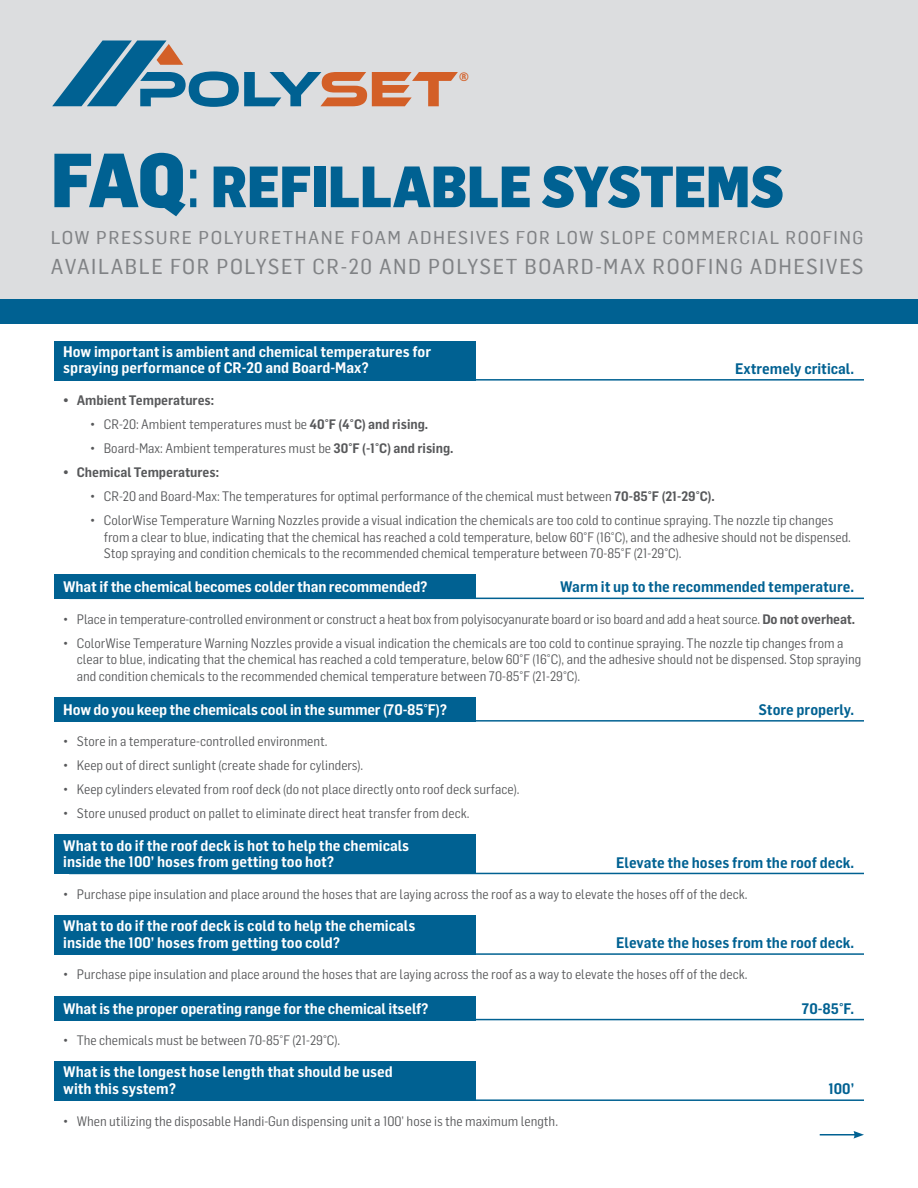
<style>
.page{position:relative;width:918px;height:1188px;background:#fff}
.page>*{position:absolute;margin:0;border:0;box-sizing:border-box;transform-origin:0 0}
.t1{font:900 57px "Flama Semicondensed";letter-spacing:-.01em;color:#006192}
.t2{font:51.3px "Ethnocentric Rg";letter-spacing:-.015em;color:#006192}
.t3{font:21px "Flama Semicondensed Basic";letter-spacing:.07em;color:#808285;scale:1.04 1}
.t4{font:18px "Flama Semicondensed Basic";letter-spacing:.075em;color:#808285;scale:1.08 1}
.t5{font:600 15px/16.5px "Flama Semicondensed";color:#fff}
.t6{font:600 15px "Flama Semicondensed";color:#006192}
.t7{font:13.5px/16.5px "Flama Semicondensed";color:#57585a}
.t8{font:600 13.5px "Flama Semicondensed";color:#57585a}
.t9{font:700 condensed 11.85px "Univers";color:#d35f27}
.s1{color:#d35f27}
.s2{font-size:75px}
.s3{font-family:"Flama Semicondensed Basic";font-weight:400;font-size:75px}
.s4{font-weight:600}
</style>
<div class="page">
<div style="left:0;top:0;width:918px;height:323px;background:#dcdddf"></div>
<svg style="left:52px;top:40px;width:131px;height:66px"></svg>
<div style="left:0;top:299px;width:918px;height:24px;background:#006192"></div>
<hr style="left:820px;top:1134px;width:36px;height:2px;background:#006192">
<svg style="left:853px;top:1131px;width:11px;height:8px"></svg>
<div style="left:54px;top:341px;width:421px;height:40px;background:#006192"></div>
<hr style="left:69px;top:379px;width:795px;height:2px;background:#006192">
<div style="left:54px;top:996px;width:421px;height:24px;background:#006192"></div>
<hr style="left:69px;top:1019px;width:795px;height:1px;background:#006192">
<div style="left:54px;top:574px;width:421px;height:25px;background:#006192"></div>
<hr style="left:69px;top:598px;width:795px;height:1px;background:#006192">
<div style="left:54px;top:697px;width:421px;height:25px;background:#006192"></div>
<hr style="left:69px;top:720px;width:795px;height:2px;background:#006192">
<div style="left:54px;top:834px;width:421px;height:40px;background:#006192"></div>
<hr style="left:69px;top:873px;width:795px;height:1px;background:#006192">
<div style="left:54px;top:915px;width:421px;height:40px;background:#006192"></div>
<hr style="left:69px;top:953px;width:795px;height:2px;background:#006192">
<div style="left:54px;top:1061px;width:421px;height:40px;background:#006192"></div>
<hr style="left:69px;top:1099px;width:795px;height:2px;background:#006192">
<p class="t2" style="left:137px;top:58px;width:322px">POLY<span class="s1">SET</span></p>
<p class="t9" style="left:459px;top:69px;width:11px">®</p>
<p class="t1" style="left:51px;top:149px;width:735px"><span class="s2">FAQ</span><span class="s3">:</span> REFILLABLE SYSTEMS</p>
<p class="t4" style="left:51px;top:226px;width:754px">LOW PRESSURE POLYURETHANE FOAM ADHESIVES FOR LOW SLOPE COMMERCIAL ROOFING</p>
<p class="t3" style="left:51px;top:253px;width:783px">AVAILABLE FOR POLYSET CR-20 AND POLYSET BOARD-MAX ROOFING ADHESIVES</p>
<p class="t5" style="left:63px;top:343px;width:369px">How important is ambient and chemical temperatures for spraying performance of CR-20 and Board-Max?</p>
<p class="t6" style="left:735px;top:359px;width:120px">Extremely critical.</p>
<p class="t8" style="left:63px;top:392px;width:153px">• Ambient Temperatures:</p>
<p class="t7" style="left:90px;top:416px;width:340px">• CR-20: Ambient temperatures must be <span class="s4">40°F (4°C) and rising.</span></p>
<p class="t7" style="left:90px;top:440px;width:365px">• Board-Max: Ambient temperatures must be <span class="s4">30°F (-1°C) and rising.</span></p>
<p class="t8" style="left:63px;top:464px;width:157px">• Chemical Temperatures:</p>
<p class="t7" style="left:90px;top:488px;width:626px">• CR-20 and Board-Max: The temperatures for optimal performance of the chemical must between <span class="s4">70-85°F (21-29°C).</span></p>
<p class="t7" style="left:104px;top:512px;width:749px;text-indent:-14px">• ColorWise Temperature Warning Nozzles provide a visual indication the chemicals are too cold to continue spraying. The nozzle tip changes from a clear to blue, indicating that the chemical has reached a cold temperature, below 60°F (16°C), and the adhesive should not be dispensed.<br>Stop spraying and condition chemicals to the recommended chemical temperature between 70-85°F (21-29°C).</p>
<p class="t5" style="left:63px;top:578px;width:366px">What if the chemical becomes colder than recommended?</p>
<p class="t6" style="left:560px;top:577px;width:295px">Warm it up to the recommended temperature.</p>
<p class="t7" style="left:63px;top:610px;width:793px">• Place in temperature-controlled environment or construct a heat box from polyisocyanurate board or iso board and add a heat source. <span class="s4">Do not overheat.</span></p>
<p class="t7" style="left:77px;top:634px;width:786px;text-indent:-14px">• ColorWise Temperature Warning Nozzles provide a visual indication the chemicals are too cold to continue spraying. The nozzle tip changes from a clear to blue, indicating that the chemical has reached a cold temperature, below 60°F (16°C), and the adhesive should not be dispensed. Stop spraying and condition chemicals to the recommended chemical temperature between 70-85°F (21-29°C).</p>
<p class="t5" style="left:63px;top:701px;width:385px">How do you keep the chemicals cool in the summer (70-85°F)?</p>
<p class="t6" style="left:759px;top:700px;width:97px">Store properly.</p>
<p class="t7" style="left:63px;top:733px;width:266px">• Store in a temperature-controlled environment.</p>
<p class="t7" style="left:63px;top:757px;width:302px">• Keep out of direct sunlight (create shade for cylinders).</p>
<p class="t7" style="left:63px;top:781px;width:458px">• Keep cylinders elevated from roof deck (do not place directly onto roof deck surface).</p>
<p class="t7" style="left:63px;top:805px;width:408px">• Store unused product on pallet to eliminate direct heat transfer from deck.</p>
<p class="t5" style="left:63px;top:836px;width:348px">What to do if the roof deck is hot to help the chemicals inside the 100’ hoses from getting too hot?</p>
<p class="t6" style="left:616px;top:852px;width:239px">Elevate the hoses from the roof deck.</p>
<p class="t7" style="left:63px;top:885px;width:686px">• Purchase pipe insulation and place around the hoses that are laying across the roof as a way to elevate the hoses off of the deck.</p>
<p class="t5" style="left:63px;top:917px;width:354px">What to do if the roof deck is cold to help the chemicals inside the 100’ hoses from getting too cold?</p>
<p class="t6" style="left:616px;top:933px;width:239px">Elevate the hoses from the roof deck.</p>
<p class="t7" style="left:63px;top:966px;width:686px">• Purchase pipe insulation and place around the hoses that are laying across the roof as a way to elevate the hoses off of the deck.</p>
<p class="t5" style="left:63px;top:999px;width:367px">What is the proper operating range for the chemical itself?</p>
<p class="t6" style="left:802px;top:999px;width:54px">70-85°F.</p>
<p class="t7" style="left:63px;top:1031px;width:279px">• The chemicals must be between 70-85°F (21-29°C).</p>
<p class="t5" style="left:63px;top:1063px;width:331px">What is the longest hose length that should be used with this system?</p>
<p class="t7" style="left:63px;top:1112px;width:496px">• When utilizing the disposable Handi-Gun dispensing unit a 100’ hose is the maximum length.</p>
<p class="t6" style="left:828px;top:1079px;width:27px">100’</p>
</div>
